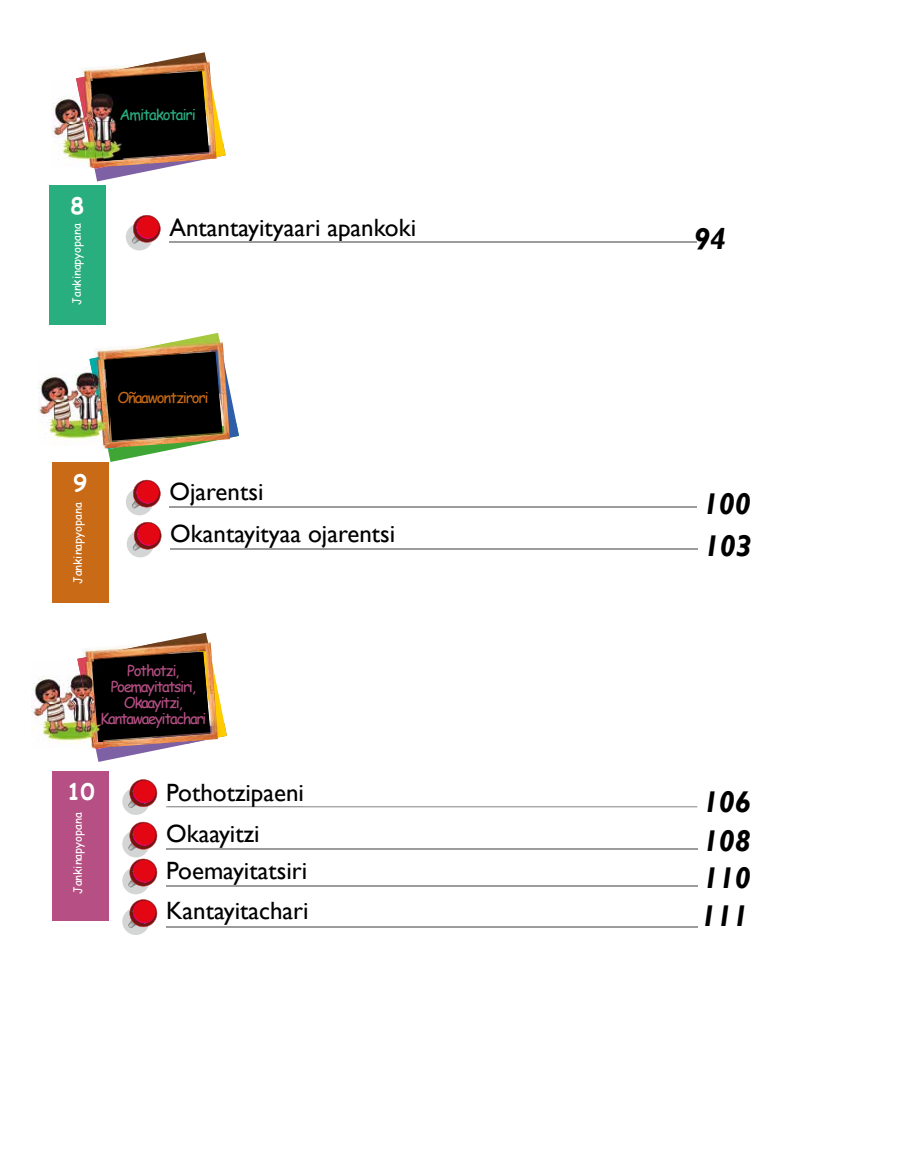
<style>
.page{position:relative;width:904px;height:1152px;background:#fff}
.page>*{position:absolute;margin:0;border:0;box-sizing:border-box;transform-origin:0 0}
.t1{font:italic 700 30px/38.1px "Gill Sans";color:#000;text-align:justify}
.t2{font:25px/41.6px "Gill Sans";color:#000}
.t3{font:700 22.5px "Comic Sans MS";color:#fff}
.t4{font:15px/16.2px "Comic Sans MS";letter-spacing:-.09em;color:#b54f84;text-align:center}
.t5{font:15px "Comic Sans MS";letter-spacing:-.08em;color:#c86a16}
.t6{font:15px "Comic Sans MS";letter-spacing:-.07em;color:#29ae80}
.t7{font:11.25px "Comic Sans MS";color:#fff}
</style>
<div class="page">
<div style="left:49px;top:185px;width:56px;height:140px;background:#29ae80"></div>
<img style="left:52px;top:96px;width:24px;height:28px">
<img style="left:51px;top:124px;width:25px;height:35px">
<img style="left:76px;top:52px;width:150px;height:129px">
<div style="left:52px;top:462px;width:56px;height:140px;background:#c86a16"></div>
<img style="left:38px;top:372px;width:51px;height:30px">
<img style="left:38px;top:402px;width:51px;height:43px">
<img style="left:89px;top:333px;width:150px;height:129px">
<img style="left:105px;top:381px;width:5px;height:61px">
<img style="left:221px;top:393px;width:2px;height:21px">
<div style="left:154px;top:393px;width:67px;height:26px;background:#000"></div>
<img style="left:120px;top:393px;width:34px;height:26px">
<div style="left:53px;top:771px;width:56px;height:149px;background:#b54f84"></div>
<img style="left:32px;top:675px;width:45px;height:29px">
<img style="left:32px;top:704px;width:45px;height:39px">
<img style="left:77px;top:633px;width:150px;height:129px">
<img style="left:201px;top:666px;width:6px;height:25px">
<hr style="left:169px;top:242px;width:528px;height:1px;background:#9d9c9c">
<svg style="left:126px;top:215px;width:35px;height:35px"></svg>
<hr style="left:169px;top:506px;width:528px;height:2px;background:#9d9c9c">
<svg style="left:126px;top:480px;width:35px;height:35px"></svg>
<svg style="left:166px;top:806px;width:531px;height:1px"></svg>
<hr style="left:168px;top:806px;width:134px;height:1px;background:#9d9c9c">
<svg style="left:122px;top:779px;width:35px;height:36px"></svg>
<hr style="left:166px;top:848px;width:531px;height:2px;background:#9d9c9c">
<hr style="left:166px;top:926px;width:531px;height:1px;background:#9d9c9c">
<hr style="left:166px;top:885px;width:531px;height:1px;background:#9d9c9c">
<svg style="left:122px;top:822px;width:35px;height:113px"></svg>
<hr style="left:170px;top:548px;width:528px;height:2px;background:#9d9c9c">
<svg style="left:127px;top:522px;width:34px;height:35px"></svg>
<p class="t3" style="left:70px;top:190px;width:15px">8</p>
<p class="t7" style="left:68px;top:305px;width:83px;rotate:-90deg">Jankinapyopana</p>
<p class="t6" style="left:120px;top:104px;width:78px">Amitakotairi</p>
<p class="t2" style="left:169px;top:207px;width:248px">Antantayityaari apankoki</p>
<p class="t1" style="left:694px;top:221px;width:33px">94</p>
<p class="t3" style="left:73px;top:466px;width:15px">9</p>
<p class="t7" style="left:69px;top:584px;width:83px;rotate:-90deg">Jankinapyopana</p>
<p class="t5" style="left:117px;top:387px;width:93px">Oñaawontzirori</p>
<p class="t2" style="left:169px;top:471px;width:96px">Ojarentsi</p>
<p class="t1" style="left:703px;top:486px;width:49px">100</p>
<p class="t2" style="left:170px;top:513px;width:226px">Okantayityaa ojarentsi</p>
<p class="t1" style="left:703px;top:528px;width:49px">103</p>
<p class="t4" style="left:100px;top:661px;width:108px">Pothotzi,<br>Poemayitatsiri,<br>Okaayitzi,<br>Kantawaeyitachari</p>
<p class="t3" style="left:67px;top:775px;width:29px">10</p>
<p class="t7" style="left:69px;top:893px;width:83px;rotate:-90deg">Jankinapyopana</p>
<p class="t2" style="left:166px;top:772px;width:139px">Pothotzipaeni<br>Okaayitzi</p>
<p class="t2" style="left:166px;top:850px;width:143px">Poemayitatsiri</p>
<p class="t2" style="left:166px;top:890px;width:144px">Kantayitachari</p>
<p class="t1" style="left:700px;top:783px;width:52px">106<br>108<br>110<br>111</p>
</div>
